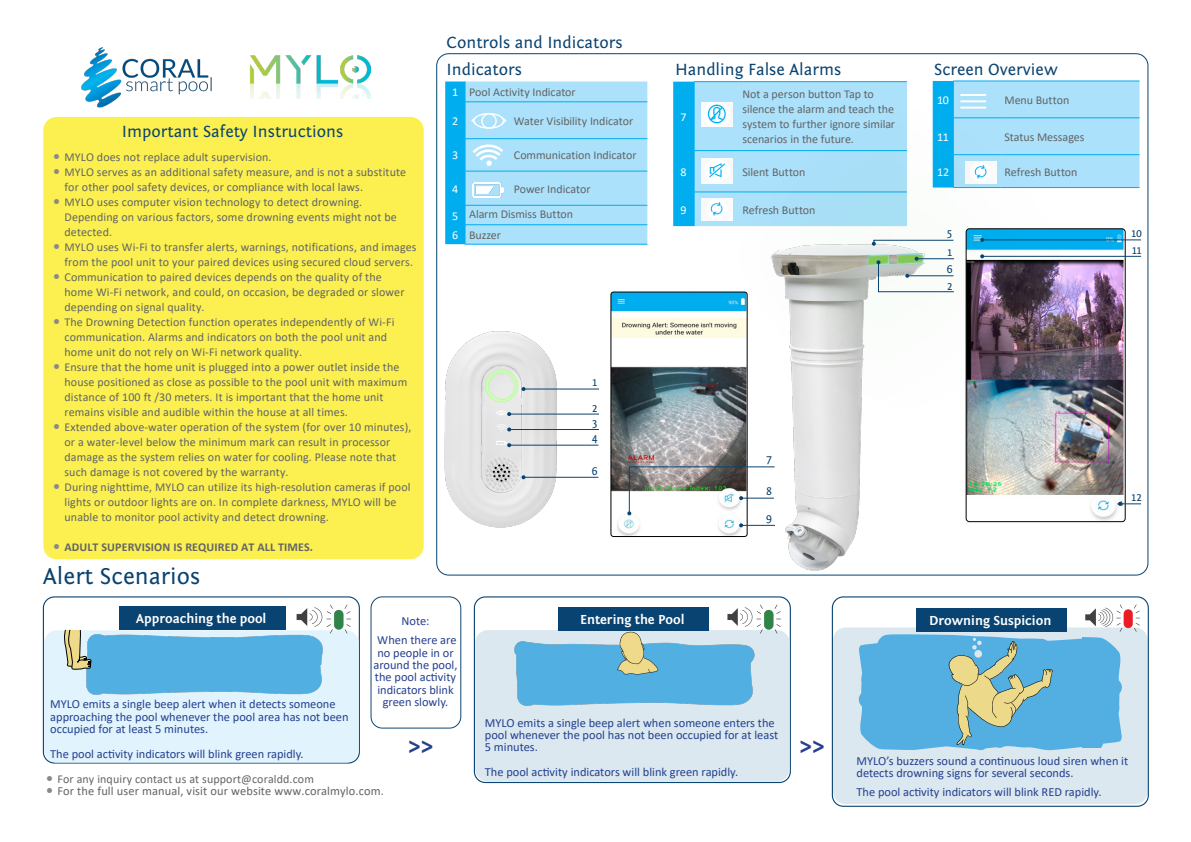
<style>
.page{position:relative;width:1191px;height:842px;background:#fff}
.page>*{position:absolute;margin:0;border:0;box-sizing:border-box;transform-origin:0 0}
.t1{font:700 25px "Calibri";color:#25408f}
.t2{font:24px "Fontin Sans CR";color:#094371}
.t3{font:17px "Fontin Sans CR";color:#094371}
.t4{font:700 13.5px "Fontin Sans CR";color:#fff}
.t5{font:12.4px/12.4px "Calibri";color:#25408f}
.t6{font:12.4px "Calibri";letter-spacing:.01em;color:#636466}
.t7{font:12px/15px "Calibri";letter-spacing:.01em;color:#636466}
.t8{font:700 12px "Calibri";letter-spacing:.01em;color:#636466}
.t9{font:12px "Calibri";letter-spacing:-.01em;color:#636466}
.t10{font:12px "Calibri";color:#fff}
.t11{font:11.7px/14.9px "Fontin Sans CR";color:#094371;text-align:justify}
.s1{font-weight:700;font-size:14px;color:#8a898a}
.s2{font-size:14px;color:#8a898a}
.s3{color:#fff}
</style>
<div class="page">
<div style="left:44px;top:630px;width:315px;height:133px;background:#e1f4fd;border-radius:13px"></div>
<div style="left:120px;top:606px;width:166px;height:23px;background:#094371"></div>
<img style="left:326px;top:604px;width:28px;height:30px">
<img style="left:296px;top:607px;width:27px;height:20px">
<img style="left:86px;top:634px;width:237px;height:61px">
<svg style="left:64px;top:629px;width:28px;height:41px"></svg>
<img style="left:250px;top:55px;width:120px;height:43px">
<img style="left:611px;top:292px;width:134px;height:243px">
<div style="left:611px;top:292px;width:136px;height:245px;border:1px solid #000;border-radius:3px"></div>
<hr style="left:741px;top:525px;width:34px;height:1px;background:#094371">
<svg style="left:739px;top:523px;width:4px;height:4px"></svg>
<img style="left:444px;top:331px;width:115px;height:197px">
<hr style="left:509px;top:414px;width:90px;height:1px;background:#094371">
<svg style="left:507px;top:412px;width:4px;height:4px"></svg>
<hr style="left:509px;top:429px;width:90px;height:1px;background:#094371">
<svg style="left:507px;top:427px;width:4px;height:4px"></svg>
<hr style="left:509px;top:445px;width:89px;height:1px;background:#094371">
<svg style="left:507px;top:443px;width:4px;height:4px"></svg>
<hr style="left:523px;top:477px;width:75px;height:1px;background:#094371">
<svg style="left:521px;top:475px;width:4px;height:4px"></svg>
<hr style="left:523px;top:388px;width:76px;height:1px;background:#094371">
<svg style="left:521px;top:387px;width:4px;height:4px"></svg>
<hr style="left:465px;top:244px;width:45px;height:1px;background:#00aeef">
<hr style="left:510px;top:244px;width:137px;height:1px;background:#00aeef">
<svg style="left:445px;top:82px;width:176px;height:162px;background:#94daf8"></svg>
<div style="left:43px;top:117px;width:381px;height:442px;background:#fbf04f;border-radius:13px"></div>
<div style="left:474px;top:596px;width:317px;height:187px;border:1px solid #094371;border-radius:11px"></div>
<div style="left:475px;top:630px;width:314px;height:152px;background:#dbe8f0;border-radius:13px"></div>
<div style="left:559px;top:607px;width:150px;height:23px;background:#094371"></div>
<img style="left:514px;top:631px;width:241px;height:75px">
<img style="left:751px;top:604px;width:32px;height:33px">
<img style="left:723px;top:604px;width:33px;height:31px">
<img style="left:761px;top:518px;width:98px;height:53px">
<svg style="left:649px;top:53px;width:500px;height:465px"></svg>
<div style="left:833px;top:627px;width:314px;height:177px;background:#dbe8f0;border-radius:13px"></div>
<div style="left:832px;top:596px;width:316px;height:211px;border:1px solid #094371;border-radius:11px"></div>
<div style="left:917px;top:608px;width:150px;height:23px;background:#094371"></div>
<svg style="left:858px;top:634px;width:264px;height:117px;background:#6fb5d5"></svg>
<img style="left:1081px;top:607px;width:33px;height:30px">
<img style="left:1111px;top:604px;width:29px;height:32px">
<img style="left:81px;top:47px;width:131px;height:61px">
<div style="left:370px;top:596px;width:91px;height:133px;border:1px solid #114571;border-radius:11px"></div>
<img style="left:621px;top:53px;width:516px;height:464px">
<svg style="left:858px;top:239px;width:96px;height:54px"></svg>
<h3 class="t3" style="left:122px;top:122px;width:223px">Important Safety Instructions</h3>
<p class="t7" style="left:53px;top:150px;width:220px"><span class="s1">•</span> MYLO does not replace adult supervision.</p>
<p class="t7" style="left:64px;top:165px;width:343px;text-indent:-11px"><span class="s1">•</span> MYLO serves as an additional safety measure, and is not a substitute for other pool safety devices, or compliance with local laws.</p>
<p class="t7" style="left:64px;top:195px;width:334px;text-indent:-11px"><span class="s1">•</span> MYLO uses computer vision technology to detect drowning.<br>Depending on various factors, some drowning events might not be detected.</p>
<p class="t7" style="left:53px;top:240px;width:365px;text-align:right"><span class="s1">•</span> MYLO uses Wi-Fi to transfer alerts, warnings, notifications, and images from the pool unit to your paired devices using secured cloud servers.</p>
<p class="t7" style="left:64px;top:270px;width:341px;text-indent:-11px"><span class="s1">•</span> Communication to paired devices depends on the quality of the home Wi-Fi network, and could, on occasion, be degraded or slower depending on signal quality.</p>
<p class="t7" style="left:64px;top:315px;width:331px;text-indent:-11px"><span class="s1">•</span> The Drowning Detection function operates independently of Wi-Fi communication. Alarms and indicators on both the pool unit and home unit do not rely on Wi-Fi network quality.</p>
<p class="t7" style="left:64px;top:360px;width:344px;text-indent:-11px"><span class="s1">•</span> Ensure that the home unit is plugged into a power outlet inside the house positioned as close as possible to the pool unit with maximum distance of 100 ft /30 meters. It is important that the home unit remains visible and audible within the house at all times.</p>
<p class="t7" style="left:64px;top:420px;width:348px;text-indent:-11px"><span class="s1">•</span> Extended above-water operation of the system (for over 10 minutes), or a water-level below the minimum mark can result in processor damage as the system relies on water for cooling. Please note that such damage is not covered by the warranty.</p>
<p class="t7" style="left:64px;top:480px;width:347px;text-indent:-11px"><span class="s1">•</span> During nighttime, MYLO can utilize its high-resolution cameras if pool lights or outdoor lights are on. In complete darkness, MYLO will be unable to monitor pool activity and detect drowning.</p>
<p class="t8" style="left:53px;top:538px;width:261px"><span class="s2">•</span> ADULT SUPERVISION IS REQUIRED AT ALL TIMES.</p>
<h2 class="t2" style="left:43px;top:563px;width:159px">Alert Scenarios</h2>
<h3 class="t3" style="left:446px;top:33px;width:178px">Controls and Indicators</h3>
<h3 class="t3" style="left:446px;top:60px;width:77px">Indicators</h3>
<p class="t7" style="left:452px;top:84px;width:125px"><span class="s3">1</span> Pool Activity Indicator</p>
<p class="t10" style="left:452px;top:112px;width:8px">2</p>
<p class="t9" style="left:514px;top:112px;width:121px">Water Visibility Indicator</p>
<p class="t10" style="left:452px;top:147px;width:8px">3</p>
<p class="t7" style="left:514px;top:148px;width:124px">Communication Indicator</p>
<p class="t10" style="left:452px;top:180px;width:8px">4</p>
<p class="t7" style="left:452px;top:176px;width:140px;line-height:25.6px;text-indent:62px">Power Indicator<br><span class="s3">5</span> Alarm Dismiss Button</p>
<p class="t7" style="left:452px;top:227px;width:50px"><span class="s3">6</span> Buzzer</p>
<p class="t11" style="left:592px;top:375px;width:6px">1</p>
<p class="t11" style="left:592px;top:401px;width:7px">2<br>3<br>4</p>
<p class="t11" style="left:592px;top:463px;width:7px">6</p>
<h3 class="t3" style="left:675px;top:60px;width:168px">Handling False Alarms</h3>
<p class="t10" style="left:680px;top:108px;width:8px">7</p>
<p class="t7" style="left:742px;top:86px;width:154px">Not a person button Tap to silence the alarm and teach the system to further ignore similar scenarios in the future.</p>
<p class="t10" style="left:680px;top:163px;width:8px">8</p>
<p class="t7" style="left:742px;top:164px;width:65px">Silent Button</p>
<p class="t10" style="left:680px;top:201px;width:8px">9</p>
<p class="t7" style="left:742px;top:202px;width:75px">Refresh Button</p>
<h3 class="t3" style="left:934px;top:60px;width:125px">Screen Overview</h3>
<p class="t10" style="left:937px;top:92px;width:13px">10</p>
<p class="t7" style="left:1004px;top:92px;width:66px">Menu Button</p>
<p class="t10" style="left:937px;top:128px;width:13px">11</p>
<p class="t7" style="left:1004px;top:129px;width:81px">Status Messages</p>
<p class="t10" style="left:937px;top:163px;width:14px">12</p>
<p class="t7" style="left:1004px;top:164px;width:75px">Refresh Button</p>
<p class="t11" style="left:946px;top:226px;width:7px">5</p>
<p class="t11" style="left:947px;top:245px;width:6px">1</p>
<p class="t11" style="left:947px;top:262px;width:7px">6</p>
<p class="t11" style="left:946px;top:279px;width:7px">2</p>
<p class="t11" style="left:766px;top:452px;width:7px">7</p>
<p class="t11" style="left:766px;top:484px;width:7px">8</p>
<p class="t11" style="left:766px;top:511px;width:7px">9</p>
<p class="t11" style="left:1131px;top:225px;width:12px;line-height:16.4px">10<br>11</p>
<p class="t11" style="left:1131px;top:490px;width:12px">12</p>
<p class="t4" style="left:136px;top:611px;width:132px">Approaching the pool</p>
<p class="t5" style="left:50px;top:698px;width:300px">MYLO emits a single beep alert when it detects someone approaching the pool whenever the pool area has not been occupied for at least 5 minutes.</p>
<p class="t5" style="left:50px;top:747px;width:255px">The pool activity indicators will blink green rapidly.</p>
<p class="t5" style="left:377px;top:612px;width:81px;line-height:18.8px;text-align:center">Note:<br>When there are</p>
<p class="t5" style="left:373px;top:646px;width:86px;text-align:center">no people in or around the pool, the pool activity indicators blink green slowly.</p>
<h1 class="t1" style="left:408px;top:728px;width:26px">&gt;&gt;</h1>
<p class="t7" style="left:46px;top:771px;width:269px"><span class="s1">•</span> For any inquiry contact us at support@coraldd.com</p>
<p class="t6" style="left:46px;top:782px;width:339px"><span class="s1">•</span> For the full user manual, visit our website www.coralmylo.com.</p>
<p class="t4" style="left:580px;top:612px;width:106px">Entering the Pool</p>
<p class="t5" style="left:485px;top:716px;width:295px">MYLO emits a single beep alert when someone enters the pool whenever the pool has not been occupied for at least<br>5 minutes.</p>
<p class="t5" style="left:485px;top:766px;width:255px">The pool activity indicators will blink green rapidly.</p>
<h1 class="t1" style="left:799px;top:728px;width:26px">&gt;&gt;</h1>
<p class="t4" style="left:929px;top:613px;width:124px">Drowning Suspicion</p>
<p class="t5" style="left:856px;top:754px;width:273px">MYLO’s buzzers sound a continuous loud siren when it detects drowning signs for several seconds.</p>
<p class="t5" style="left:856px;top:785px;width:246px">The pool activity indicators will blink RED rapidly.</p>
</div>
